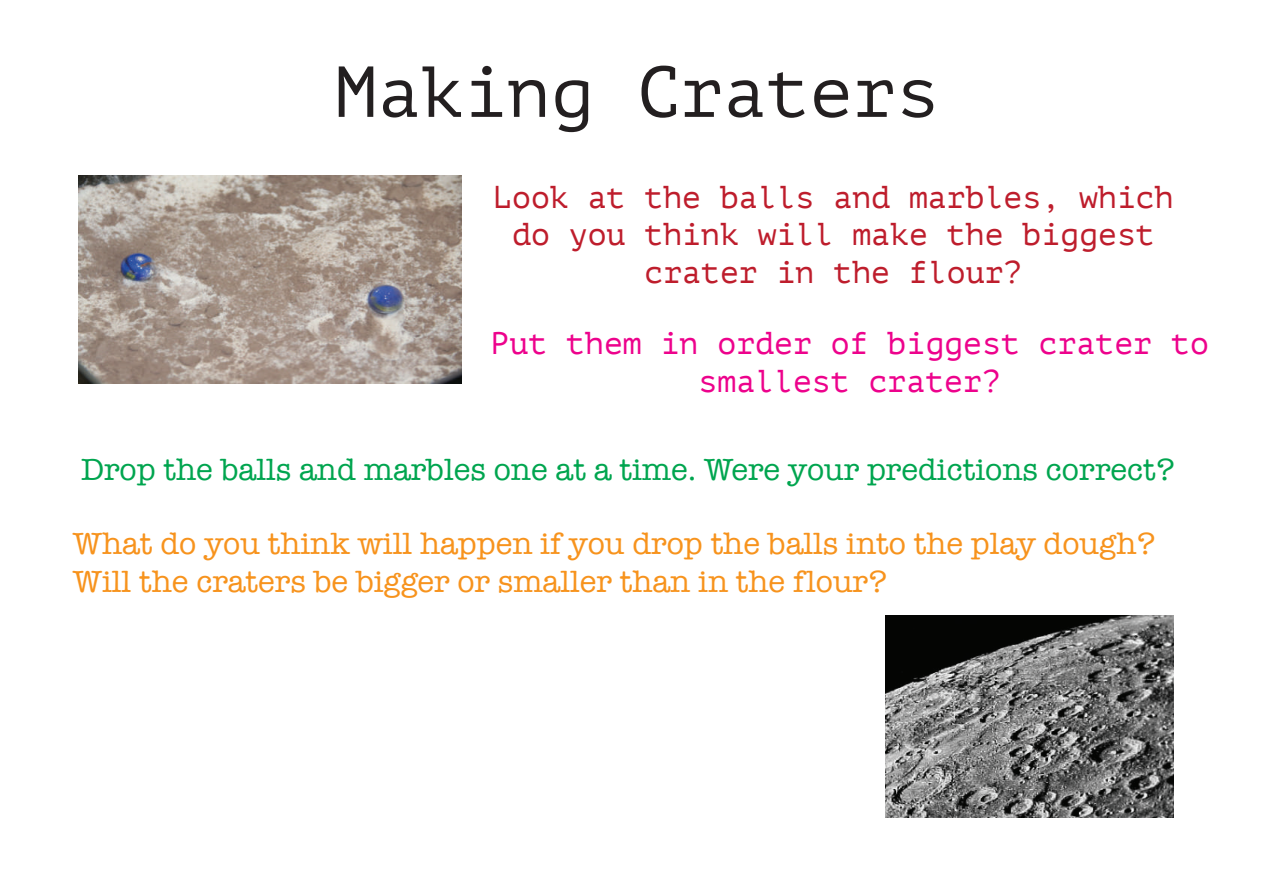
<style>
.page{position:relative;width:1263px;height:893px;background:#fff}
.page>*{position:absolute;margin:0;border:0;box-sizing:border-box;transform-origin:0 0}
.t1{font:72px "PT Mono";color:#231f20}
.t2{font:31.5px/37.8px "American Typewriter";color:#f7931d}
.t3{font:31.5px/37.8px "PT Mono";color:#be1d2c;text-align:center}
.t4{font:31.5px "American Typewriter";color:#00a54f}
.t5{font:31.5px/37.8px "PT Mono";color:#ed028c;text-align:center}
</style>
<div class="page">
<img style="left:78px;top:175px;width:384px;height:208px">
<img style="left:885px;top:615px;width:288px;height:203px">
<h1 class="t1" style="left:334px;top:51px;width:606px">Making Craters</h1>
<p class="t3" style="left:493px;top:178px;width:682px">Look at the balls and marbles, which do you think will make the biggest crater in the flour?</p>
<p class="t5" style="left:491px;top:324px;width:720px">Put them in order of biggest crater to smallest crater?</p>
<p class="t4" style="left:81px;top:445px;width:1095px">Drop the balls and marbles one at a time. Were your predictions correct?</p>
<p class="t2" style="left:73px;top:523px;width:1084px">What do you think will happen if you drop the balls into the play dough?<br>Will the craters be bigger or smaller than in the flour?</p>
</div>
